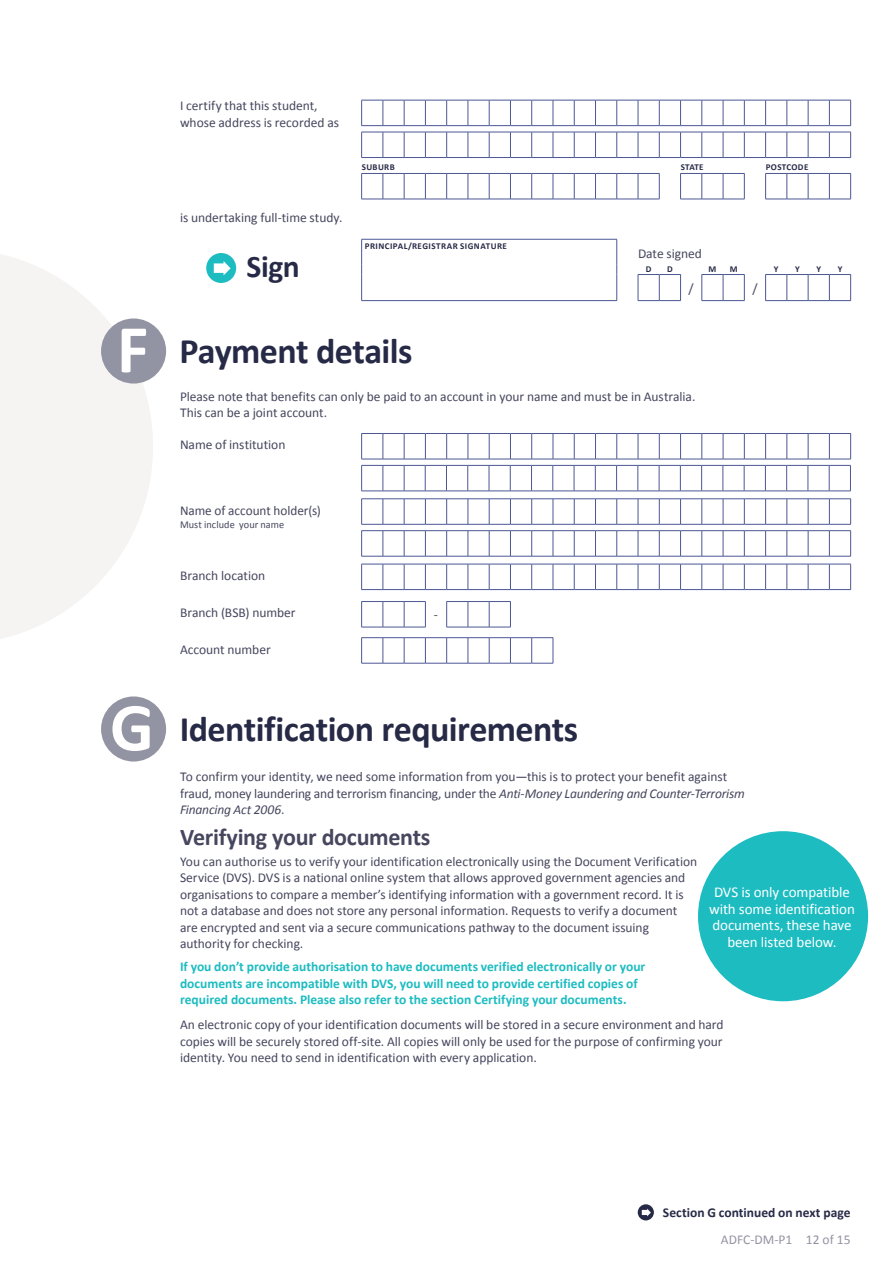
<style>
.page{position:relative;width:893px;height:1263px;background:#fff}
.page>*{position:absolute;margin:0;border:0;box-sizing:border-box;transform-origin:0 0}
._01_Form_Section_hea{font:700 36px "Calibri";letter-spacing:-.015em;color:#272a46}
._03_Sign{font:700 31.5px "Calibri";color:#272a46}
.t1{font:700 24px "Calibri";letter-spacing:-.015em;color:#46465e}
.Breakout_body{font:15px/16.5px "Calibri";letter-spacing:-.005em;color:#fff;text-align:center}
.Body_text{font:13.5px/16.5px "Calibri";letter-spacing:-.005em;color:#46465e}
.Body_text_emphasis{font:700 13.5px/16.5px "Calibri";color:#1cbcc1}
.td-cell-label{font:13.5px/16.5px "Calibri";letter-spacing:-.005em;color:#46465e}
._08_Body_Text{font:13.5px/16.5px "Calibri";letter-spacing:-.005em;color:#46465e}
._02_Form-continuedne{font:700 13.5px "Calibri";color:#272a46}
.t2{font:13.5px "Calibri";color:#9394a3}
.td-cell_centre{font:13.5px "Calibri";color:#46465e}
.td-cell-label-2{font:10.5px "Calibri";letter-spacing:.005em;color:#46465e}
.td-cell-signature{font:700 9px "Calibri";letter-spacing:.05em;color:#272a46}
.td-comb-label{font:700 9px "Calibri";letter-spacing:.04em;color:#272a46}
.s1{font-size:69px;color:#fff}
.s2{font-style:italic}
</style>
<div class="page">
<svg style="left:0;top:254px;width:153px;height:385px;fill:#f5f4f3"></svg>
<svg style="left:361px;top:100px;width:490px;height:26px"></svg>
<svg style="left:361px;top:132px;width:490px;height:26px"></svg>
<svg style="left:361px;top:173px;width:299px;height:27px"></svg>
<svg style="left:680px;top:173px;width:65px;height:27px"></svg>
<svg style="left:765px;top:173px;width:86px;height:27px"></svg>
<hr style="left:361px;top:300px;width:256px;height:1px;background:#4c5794">
<hr style="left:361px;top:239px;width:256px;height:1px;background:#4c5794">
<svg style="left:361px;top:239px;width:1px;height:61px"></svg>
<svg style="left:616px;top:239px;width:1px;height:61px"></svg>
<svg style="left:638px;top:274px;width:43px;height:27px"></svg>
<svg style="left:702px;top:274px;width:43px;height:27px"></svg>
<svg style="left:765px;top:274px;width:86px;height:27px"></svg>
<div style="left:101px;top:318px;width:65px;height:66px;background:#9394a3;border-radius:50%"></div>
<svg style="left:361px;top:433px;width:490px;height:59px"></svg>
<svg style="left:361px;top:498px;width:490px;height:59px"></svg>
<svg style="left:361px;top:564px;width:490px;height:26px"></svg>
<svg style="left:361px;top:601px;width:65px;height:27px"></svg>
<svg style="left:446px;top:601px;width:65px;height:27px"></svg>
<svg style="left:361px;top:637px;width:193px;height:27px"></svg>
<div style="left:101px;top:696px;width:65px;height:65px;background:#9394a3;border-radius:50%"></div>
<div style="left:698px;top:831px;width:170px;height:170px;background:#1cbcc1;border-radius:50%"></div>
<div style="left:206px;top:253px;width:30px;height:30px;background:#1cbcc1;border-radius:50%"></div>
<svg style="left:214px;top:261px;width:17px;height:14px"></svg>
<svg style="left:638px;top:1204px;width:16px;height:16px"></svg>
<svg style="left:642px;top:1208px;width:9px;height:8px"></svg>
<p class="td-cell-label" style="left:180px;top:97px;width:161px">I certify that this student, whose address is recorded as</p>
<p class="td-cell-label" style="left:180px;top:209px;width:164px">is undertaking full-time study.</p>
<p class="_03_Sign" style="left:247px;top:247px;width:55px">Sign</p>
<p class="td-comb-label" style="left:362px;top:162px;width:34px">SUBURB</p>
<p class="td-comb-label" style="left:681px;top:162px;width:24px">STATE</p>
<p class="td-comb-label" style="left:766px;top:162px;width:44px">POSTCODE</p>
<p class="td-cell-signature" style="left:365px;top:240px;width:144px">PRINCIPAL/REGISTRAR SIGNATURE</p>
<p class="td-cell-label" style="left:638px;top:246px;width:65px">Date signed</p>
<p class="td-comb-label" style="left:646px;top:263px;width:7px">D</p>
<p class="td-comb-label" style="left:667px;top:263px;width:7px">D</p>
<p class="td-comb-label" style="left:708px;top:263px;width:9px">M</p>
<p class="td-comb-label" style="left:730px;top:263px;width:9px">M</p>
<p class="td-comb-label" style="left:774px;top:263px;width:6px">Y</p>
<p class="td-comb-label" style="left:795px;top:263px;width:6px">Y</p>
<p class="td-comb-label" style="left:816px;top:263px;width:6px">Y</p>
<p class="td-comb-label" style="left:838px;top:263px;width:6px">Y</p>
<p class="td-cell_centre" style="left:689px;top:280px;width:7px">/</p>
<p class="td-cell_centre" style="left:752px;top:280px;width:7px">/</p>
<p class="_01_Form_Section_hea" style="left:117px;top:328px;width:297px"><span class="s1">F</span> Payment details</p>
<p class="_08_Body_Text" style="left:180px;top:388px;width:517px">Please note that benefits can only be paid to an account in your name and must be in Australia.<br>This can be a joint account.</p>
<p class="td-cell-label" style="left:180px;top:437px;width:107px">Name of institution</p>
<p class="td-cell-label" style="left:180px;top:502px;width:142px">Name of account holder(s)</p>
<p class="td-cell-label-2" style="left:180px;top:518px;width:106px">Must include your name</p>
<p class="td-cell-label" style="left:180px;top:567px;width:87px">Branch location</p>
<p class="td-cell-label" style="left:180px;top:605px;width:117px">Branch (BSB) number</p>
<p class="td-cell_centre" style="left:434px;top:606px;width:6px">-</p>
<p class="td-cell-label" style="left:180px;top:641px;width:92px">Account number</p>
<p class="_01_Form_Section_hea" style="left:110px;top:706px;width:470px"><span class="s1">G</span> Identification requirements</p>
<p class="Body_text" style="left:180px;top:768px;width:566px">To confirm your identity, we need some information from you—this is to protect your benefit against fraud, money laundering and terrorism financing, under the <span class="s2">Anti-Money Laundering and Counter-Terrorism<br>Financing Act 2006</span>.</p>
<h2 class="t1" style="left:180px;top:822px;width:252px">Verifying your documents</h2>
<p class="Body_text" style="left:180px;top:853px;width:519px">You can authorise us to verify your identification electronically using the Document Verification Service (DVS). DVS is a national online system that allows approved government agencies and organisations to compare a member’s identifying information with a government record. It is not a database and does not store any personal information. Requests to verify a document are encrypted and sent via a secure communications pathway to the document issuing authority for checking.</p>
<p class="Body_text_emphasis" style="left:180px;top:958px;width:467px">If you don’t provide authorisation to have documents verified electronically or your documents are incompatible with DVS, you will need to provide certified copies of required documents. Please also refer to the section Certifying your documents.</p>
<p class="Breakout_body" style="left:709px;top:884px;width:147px">DVS is only compatible with some identification documents, these have been listed below.</p>
<p class="Body_text" style="left:180px;top:1016px;width:545px;text-align:justify">An electronic copy of your identification documents will be stored in a secure environment and hard copies will be securely stored off-site. All copies will only be used for the purpose of confirming your identity. You need to send in identification with every application.</p>
<p class="_02_Form-continuedne" style="left:663px;top:1204px;width:189px">Section G continued on next page</p>
<p class="t2" style="left:721px;top:1230px;width:131px">ADFC-DM-P1 12 of 15</p>
</div>
